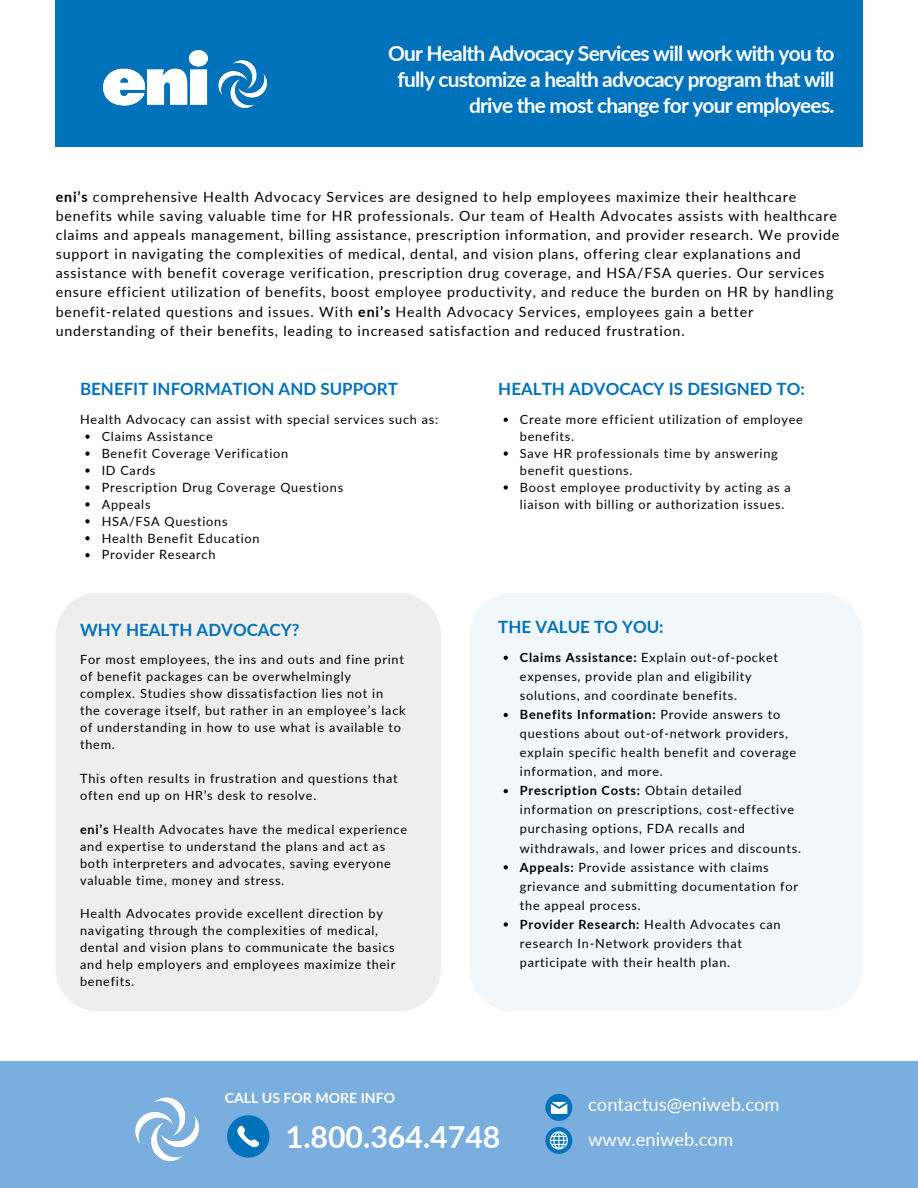
<style>
.page{position:relative;width:918px;height:1188px;background:#fff}
.page>*{position:absolute;margin:0;border:0;box-sizing:border-box;transform-origin:0 0}
.t1{font:700 30.3px "Lato";color:#fff}
.t2{font:700 21px/25.8px "Lato";letter-spacing:-.04em;color:#fff;text-align:right}
.t3{font:18.45px "Lato";color:#fff}
.t4{font:700 16.95px "Lato";color:#0072bc}
.t5{font:14.25px/19.2px "Lato";letter-spacing:.06em;color:#000}
.t6{font:700 14.1px "Lato";color:#fff}
.t7{font:12.75px/17px "Lato";letter-spacing:.06em;color:#000}
.s1{font-weight:700}
</style>
<div class="page">
<div style="left:56px;top:0;width:807px;height:147px;background:#0072bc"></div>
<div style="left:0;top:1061px;width:918px;height:127px;background:#7aaedf"></div>
<svg style="left:227px;top:1115px;width:42px;height:43px"></svg>
<svg style="left:545px;top:1094px;width:27px;height:27px"></svg>
<svg style="left:545px;top:1127px;width:27px;height:27px"></svg>
<img style="left:135px;top:1097px;width:64px;height:63px">
<img style="left:103px;top:50px;width:163px;height:57px">
<svg style="left:85px;top:435px;width:5px;height:4px"></svg>
<svg style="left:85px;top:452px;width:5px;height:4px"></svg>
<svg style="left:85px;top:468px;width:5px;height:5px"></svg>
<svg style="left:85px;top:485px;width:5px;height:5px"></svg>
<svg style="left:85px;top:502px;width:5px;height:5px"></svg>
<svg style="left:85px;top:519px;width:5px;height:4px"></svg>
<svg style="left:85px;top:536px;width:5px;height:4px"></svg>
<svg style="left:85px;top:553px;width:5px;height:4px"></svg>
<svg style="left:504px;top:418px;width:4px;height:4px"></svg>
<svg style="left:504px;top:452px;width:4px;height:4px"></svg>
<svg style="left:504px;top:485px;width:4px;height:5px"></svg>
<div style="left:56px;top:593px;width:385px;height:418px;background:#eee"></div>
<div style="left:470px;top:593px;width:392px;height:418px;background:#f1f7fb"></div>
<svg style="left:504px;top:656px;width:4px;height:4px"></svg>
<svg style="left:504px;top:713px;width:4px;height:4px"></svg>
<svg style="left:504px;top:789px;width:4px;height:4px"></svg>
<svg style="left:504px;top:865px;width:4px;height:4px"></svg>
<svg style="left:504px;top:922px;width:4px;height:5px"></svg>
<p class="t2" style="left:388px;top:40px;width:448px">Our Health Advocacy Services will work with you to fully customize a health advocacy program that will drive the most change for your employees.</p>
<p class="t5" style="left:56px;top:187px;width:785px"><span class="s1">eni’s</span> comprehensive Health Advocacy Services are designed to help employees maximize their healthcare benefits while saving valuable time for HR professionals. Our team of Health Advocates assists with healthcare claims and appeals management, billing assistance, prescription information, and provider research. We provide support in navigating the complexities of medical, dental, and vision plans, offering clear explanations and assistance with benefit coverage verification, prescription drug coverage, and HSA/FSA queries. Our services ensure efficient utilization of benefits, boost employee productivity, and reduce the burden on HR by handling benefit-related questions and issues. With <span class="s1">eni’s</span> Health Advocacy Services, employees gain a better understanding of their benefits, leading to increased satisfaction and reduced frustration.</p>
<h3 class="t4" style="left:80px;top:378px;width:319px">BENEFIT INFORMATION AND SUPPORT</h3>
<p class="t7" style="left:80px;top:411px;width:360px">Health Advocacy can assist with special services such as:</p>
<p class="t7" style="left:102px;top:428px;width:113px">Claims Assistance</p>
<p class="t7" style="left:102px;top:444px;width:188px">Benefit Coverage Verification</p>
<p class="t7" style="left:102px;top:461px;width:55px">ID Cards</p>
<p class="t7" style="left:102px;top:478px;width:243px">Prescription Drug Coverage Questions</p>
<h3 class="t7" style="left:102px;top:495px;width:50px">Appeals</h3>
<p class="t7" style="left:102px;top:512px;width:127px">HSA/FSA Questions</p>
<p class="t7" style="left:102px;top:529px;width:159px">Health Benefit Education</p>
<p class="t7" style="left:102px;top:546px;width:115px">Provider Research</p>
<p class="t4" style="left:80px;top:619px;width:221px">WHY HEALTH ADVOCACY?</p>
<h3 class="t7" style="left:80px;top:651px;width:327px">For most employees, the ins and outs and fine print of benefit packages can be overwhelmingly complex. Studies show dissatisfaction lies not in the coverage itself, but rather in an employee’s lack of understanding in how to use what is available to them.</h3>
<p class="t7" style="left:80px;top:770px;width:319px">This often results in frustration and questions that often end up on HR’s desk to resolve.</p>
<p class="t7" style="left:80px;top:820px;width:328px"><span class="s1">eni’s</span> Health Advocates have the medical experience and expertise to understand the plans and act as both interpreters and advocates, saving everyone valuable time, money and stress.</p>
<p class="t7" style="left:80px;top:905px;width:317px">Health Advocates provide excellent direction by navigating through the complexities of medical, dental and vision plans to communicate the basics and help employers and employees maximize their benefits.</p>
<h6 class="t4" style="left:498px;top:378px;width:308px">HEALTH ADVOCACY IS DESIGNED TO:</h6>
<h6 class="t7" style="left:520px;top:411px;width:285px">Create more efficient utilization of employee benefits.</h6>
<h6 class="t7" style="left:520px;top:444px;width:259px">Save HR professionals time by answering benefit questions.</h6>
<h6 class="t7" style="left:520px;top:478px;width:272px">Boost employee productivity by acting as a liaison with billing or authorization issues.</h6>
<p class="t4" style="left:498px;top:616px;width:167px">THE VALUE TO YOU:</p>
<p class="t7" style="left:520px;top:648px;width:260px;line-height:19px"><span class="s1">Claims Assistance:</span> Explain out-of-pocket expenses, provide plan and eligibility solutions, and coordinate benefits.</p>
<p class="t7" style="left:520px;top:705px;width:278px;line-height:19px"><span class="s1">Benefits Information:</span> Provide answers to questions about out-of-network providers, explain specific health benefit and coverage information, and more.</p>
<h5 class="t7" style="left:520px;top:781px;width:283px;line-height:19px"><span class="s1">Prescription Costs:</span> Obtain detailed information on prescriptions, cost-effective purchasing options, FDA recalls and withdrawals, and lower prices and discounts.</h5>
<p class="t7" style="left:520px;top:857px;width:280px;line-height:19px"><span class="s1">Appeals:</span> Provide assistance with claims grievance and submitting documentation for the appeal process.</p>
<h1 class="t7" style="left:520px;top:914px;width:262px;line-height:19px"><span class="s1">Provider Research:</span> Health Advocates can research In-Network providers that participate with their health plan.</h1>
<h3 class="t6" style="left:225px;top:1089px;width:172px">CALL US FOR MORE INFO</h3>
<p class="t3" style="left:588px;top:1093px;width:193px">contactus@eniweb.com</p>
<p class="t3" style="left:588px;top:1128px;width:147px">www.eniweb.com</p>
<h6 class="t1" style="left:286px;top:1118px;width:216px">1.800.364.4748</h6>
</div>
